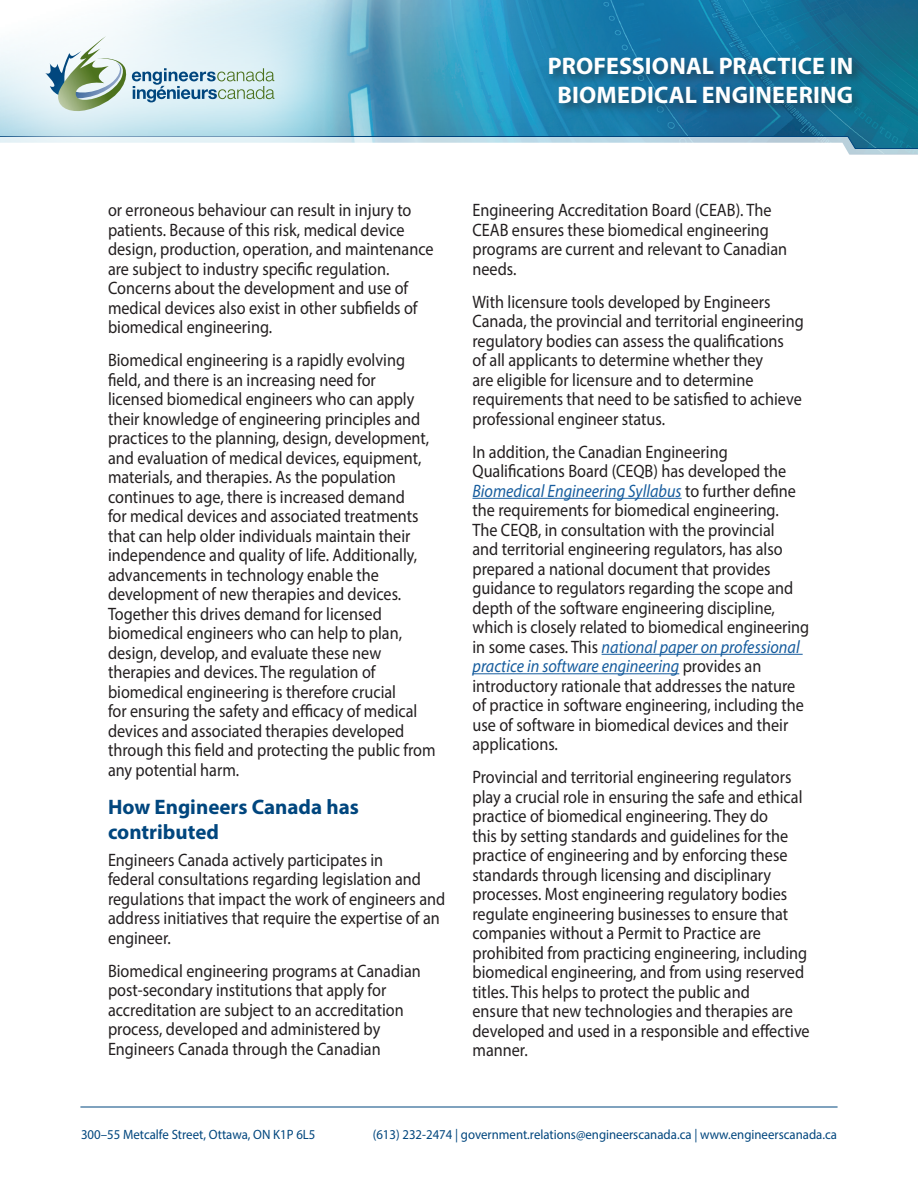
<style>
.page{position:relative;width:918px;height:1188px;background:#fff}
.page>*{position:absolute;margin:0;border:0;box-sizing:border-box;transform-origin:0 0}
.t1{font:700 24px/28.8px "Myriad Pro";letter-spacing:.01em;color:#fff;text-align:center}
.Title_1{font:700 21px/25.2px "Myriad Pro";color:#00467e}
.Body{font:18px/19.5px "Myriad Pro";color:#231f20;scale:.9 1}
.t2{font:13.5px "Myriad Pro";color:#00467e;scale:.95 1}
.s1{font-style:italic;color:#175d9e}
</style>
<div class="page">
<img style="left:80px;top:0;width:838px;height:1107px">
<svg style="left:80px;top:176px;width:795px;height:80px"></svg>
<svg style="left:850px;top:235px;width:68px;height:117px"></svg>
<svg style="left:382px;top:136px;width:536px;height:40px"></svg>
<hr style="left:472px;top:498px;width:210px;height:1px;background:#175d9e">
<hr style="left:602px;top:654px;width:201px;height:1px;background:#175d9e">
<hr style="left:472px;top:673px;width:207px;height:1px;background:#175d9e">
<div style="left:0;top:0;width:382px;height:219px;background:#fff;opacity:.75"></div>
<svg style="left:45px;top:36px;width:229px;height:78px;background:#c3d8d9"></svg>
<hr style="left:80px;top:1107px;width:758px;height:1px;background:#00467e">
<div style="left:546px;top:54px;width:319px;height:62px;background:#231f20;opacity:.52"></div>
<p class="t1" style="left:548px;top:51px;width:307px">PROFESSIONAL PRACTICE IN<br>BIOMEDICAL ENGINEERING</p>
<p class="Body" style="left:108px;top:200px;width:363px">or erroneous behaviour can result in injury to patients. Because of this risk, medical device design, production, operation, and maintenance are subject to industry specific regulation.<br>Concerns about the development and use of medical devices also exist in other subfields of biomedical engineering.</p>
<p class="Body" style="left:108px;top:350px;width:366px">Biomedical engineering is a rapidly evolving field, and there is an increasing need for licensed biomedical engineers who can apply their knowledge of engineering principles and practices to the planning, design, development, and evaluation of medical devices, equipment, materials, and therapies. As the population continues to age, there is increased demand<br>for medical devices and associated treatments that can help older individuals maintain their independence and quality of life. Additionally, advancements in technology enable the development of new therapies and devices.<br>Together this drives demand for licensed biomedical engineers who can help to plan, design, develop, and evaluate these new therapies and devices. The regulation of biomedical engineering is therefore crucial<br>for ensuring the safety and efficacy of medical devices and associated therapies developed through this field and protecting the public from any potential harm.</p>
<p class="Title_1" style="left:108px;top:794px;width:253px">How Engineers Canada has contributed</p>
<p class="Body" style="left:108px;top:850px;width:376px">Engineers Canada actively participates in<br>federal consultations regarding legislation and regulations that impact the work of engineers and address initiatives that require the expertise of an engineer.</p>
<p class="Body" style="left:108px;top:961px;width:349px">Biomedical engineering programs at Canadian post-secondary institutions that apply for accreditation are subject to an accreditation process, developed and administered by Engineers Canada through the Canadian</p>
<p class="Body" style="left:472px;top:200px;width:351px">Engineering Accreditation Board (CEAB). The CEAB ensures these biomedical engineering programs are current and relevant to Canadian needs.</p>
<p class="Body" style="left:472px;top:291px;width:370px">With licensure tools developed by Engineers Canada, the provincial and territorial engineering regulatory bodies can assess the qualifications<br>of all applicants to determine whether they<br>are eligible for licensure and to determine requirements that need to be satisfied to achieve professional engineer status.</p>
<p class="Body" style="left:472px;top:441px;width:376px">In addition, the Canadian Engineering Qualifications Board (CEQB) has developed the <span class="s1">Biomedical Engineering Syllabus</span> to further define the requirements for biomedical engineering.<br>The CEQB, in consultation with the provincial<br>and territorial engineering regulators, has also prepared a national document that provides guidance to regulators regarding the scope and depth of the software engineering discipline, which is closely related to biomedical engineering in some cases. This <span class="s1">national paper on professional practice in software engineering</span> provides an introductory rationale that addresses the nature of practice in software engineering, including the use of software in biomedical devices and their applications.</p>
<p class="Body" style="left:472px;top:767px;width:376px">Provincial and territorial engineering regulators play a crucial role in ensuring the safe and ethical practice of biomedical engineering. They do<br>this by setting standards and guidelines for the practice of engineering and by enforcing these standards through licensing and disciplinary processes. Most engineering regulatory bodies regulate engineering businesses to ensure that companies without a Permit to Practice are prohibited from practicing engineering, including biomedical engineering, and from using reserved titles. This helps to protect the public and<br>ensure that new technologies and therapies are developed and used in a responsible and effective manner.</p>
<p class="t2" style="left:81px;top:1126px;width:248px">300–55 Metcalfe Street, Ottawa, ON K1P 6L5</p>
<p class="t2" style="left:373px;top:1126px;width:490px">(613) 232-2474 | government.relations@engineerscanada.ca | www.engineerscanada.ca</p>
</div>
